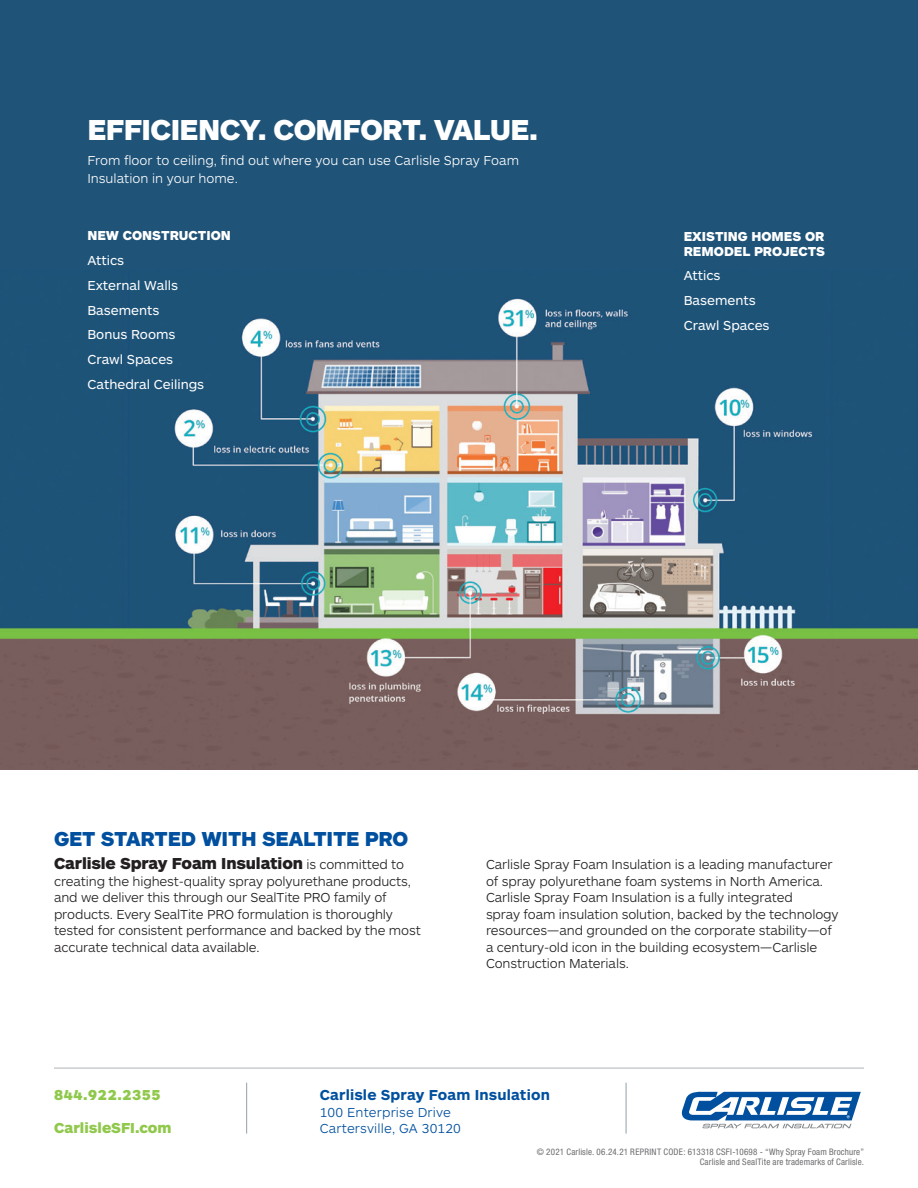
<style>
.page{position:relative;width:918px;height:1188px;background:#fff}
.page>*{position:absolute;margin:0;border:0;box-sizing:border-box;transform-origin:0 0}
.t1{font:900 30px "ARS Maquette Pro";letter-spacing:-.02em;color:#fff}
.Blue_H2_Heads{font:900 21px "ARS Maquette Pro";letter-spacing:-.01em;color:#01509f}
.Body_Copy{font:900 16.5px "ARS Maquette Pro";letter-spacing:-.01em;color:#231f20}
.Page_Descriptor{font:700 15px "ARS Maquette Pro";letter-spacing:.01em;color:#01509f}
.Body_Copy-2{font:900 15px "ARS Maquette Pro";color:#90c84c}
.Body_Copy-3{font:900 15px "ARS Maquette Pro";letter-spacing:.04em;color:#90c84c}
.Body_Copy-4{font:300 13.5px/16.5px "ARS Maquette Pro";letter-spacing:-.01em;color:#231f20}
.t2{font:13.5px "ARS Maquette Pro";color:#fff}
.t3{font:300 13.5px/18px "ARS Maquette Pro";color:#fff}
.t4{font:900 13.5px/15px "ARS Maquette Pro";color:#fff}
.Page_Descriptor-2{font:300 13.5px/16.5px "ARS Maquette Pro";letter-spacing:.01em;color:#01509f}
.t5{font:condensed 9px "Helvetica Neue";letter-spacing:.02em;color:#6c6d70}
.s1{font-weight:300;font-size:13.5px}
</style>
<div class="page">
<hr style="left:246px;top:1083px;width:1px;height:51px;background:#9faab2">
<hr style="left:626px;top:1083px;width:1px;height:51px;background:#9faab2">
<hr style="left:54px;top:1068px;width:810px;height:1px;background:#b2b3b7">
<img style="left:0;top:0;width:918px;height:769px">
<svg style="left:682px;top:1092px;width:179px;height:36px"></svg>
<p class="t1" style="left:87px;top:110px;width:452px">EFFICIENCY. COMFORT. VALUE.</p>
<p class="t3" style="left:87px;top:151px;width:433px">From floor to ceiling, find out where you can use Carlisle Spray Foam<br>Insulation in your home.</p>
<p class="t4" style="left:87px;top:227px;width:145px">NEW CONSTRUCTION</p>
<p class="t2" style="left:87px;top:252px;width:38px">Attics</p>
<p class="t2" style="left:87px;top:276px;width:92px">External Walls</p>
<p class="t2" style="left:87px;top:301px;width:74px">Basements</p>
<p class="t2" style="left:87px;top:326px;width:90px">Bonus Rooms</p>
<p class="t2" style="left:87px;top:351px;width:87px">Crawl Spaces</p>
<p class="t2" style="left:87px;top:375px;width:118px">Cathedral Ceilings</p>
<p class="t4" style="left:684px;top:228px;width:143px">EXISTING HOMES OR<br>REMODEL PROJECTS</p>
<p class="t2" style="left:684px;top:267px;width:38px">Attics</p>
<p class="t2" style="left:684px;top:292px;width:74px">Basements</p>
<p class="t2" style="left:684px;top:316px;width:87px">Crawl Spaces</p>
<p class="Blue_H2_Heads" style="left:54px;top:825px;width:356px">GET STARTED WITH SEALTITE PRO</p>
<p class="Body_Copy" style="left:54px;top:853px;width:352px">Carlisle Spray Foam Insulation <span class="s1">is committed to</span></p>
<p class="Body_Copy-4" style="left:54px;top:872px;width:368px">creating the highest-quality spray polyurethane products, and we deliver this through our SealTite PRO family of products. Every SealTite PRO formulation is thoroughly tested for consistent performance and backed by the most accurate technical data available.</p>
<p class="Body_Copy-4" style="left:486px;top:856px;width:354px">Carlisle Spray Foam Insulation is a leading manufacturer of spray polyurethane foam systems in North America.<br>Carlisle Spray Foam Insulation is a fully integrated<br>spray foam insulation solution, backed by the technology resources—and grounded on the corporate stability—of a century-old icon in the building ecosystem—Carlisle Construction Materials.</p>
<p class="Body_Copy-3" style="left:54px;top:1085px;width:108px">844.922.2355</p>
<p class="Body_Copy-2" style="left:54px;top:1118px;width:119px">CarlisleSFI.com</p>
<p class="Page_Descriptor" style="left:320px;top:1085px;width:232px">Carlisle Spray Foam Insulation</p>
<p class="Page_Descriptor-2" style="left:320px;top:1103px;width:143px">100 Enterprise Drive<br>Cartersville, GA 30120</p>
<p class="t5" style="left:537px;top:1146px;width:329px">© 2021 Carlisle. 06.24.21 REPRINT CODE: 613318 CSFI-10698 - “Why Spray Foam Brochure”</p>
<p class="t5" style="left:700px;top:1157px;width:166px">Carlisle and SealTite are trademarks of Carlisle.</p>
</div>
